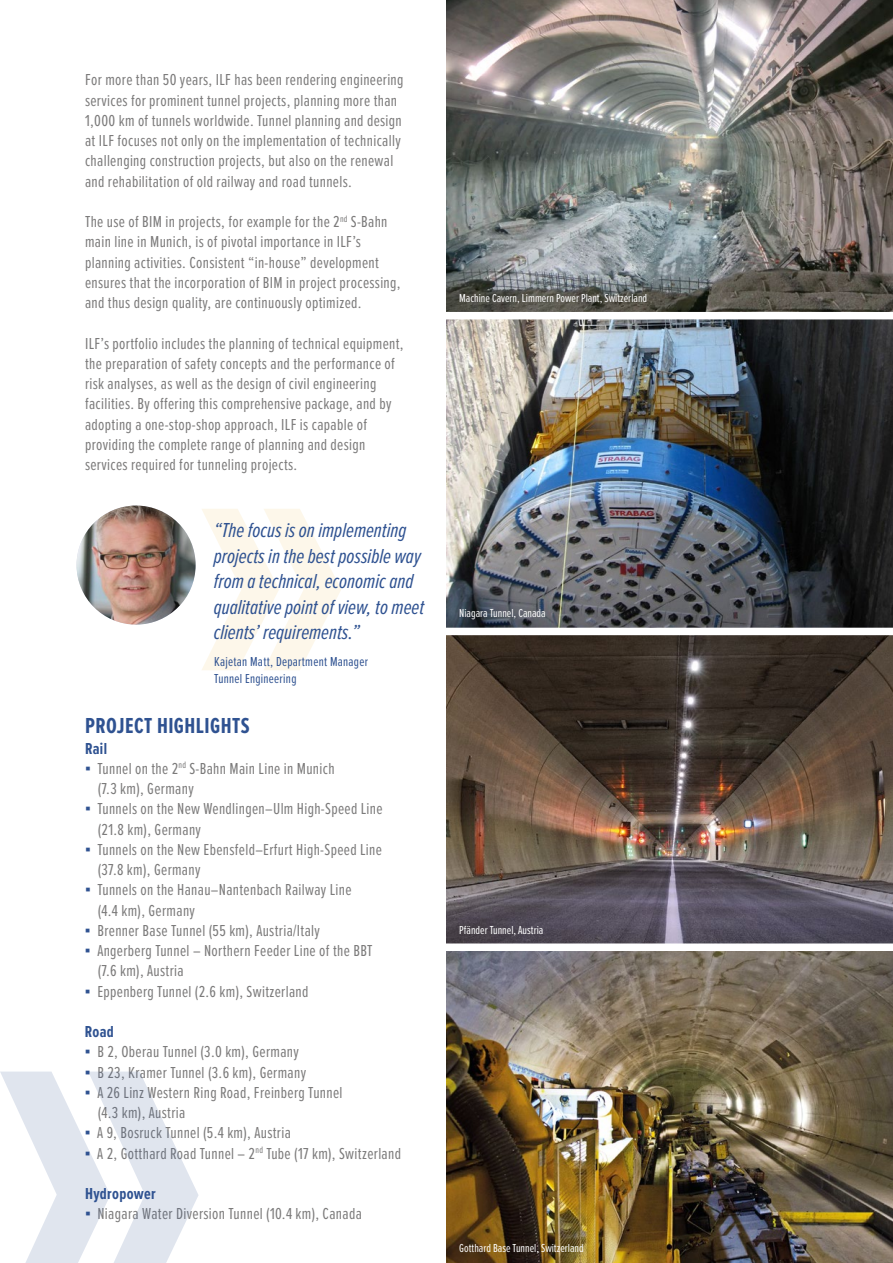
<style>
.page{position:relative;width:893px;height:1263px;background:#fff}
.page>*{position:absolute;margin:0;border:0;box-sizing:border-box;transform-origin:0 0}
.t1{font:700 22.5px "Proxima Nova Ex Cn";letter-spacing:.02em;color:#2f5291}
.t2{font:italic 21px/25.5px "Proxima Nova Ex Cn";color:#2f5291}
.t3{font:16.5px/20.2px "Proxima Nova Ex Cn";letter-spacing:.02em;color:#7c7b7b}
.t4{font:700 16.5px "Proxima Nova Ex Cn";letter-spacing:.02em;color:#2f5291}
.t5{font:13.5px/16.5px "Proxima Nova Ex Cn";letter-spacing:.02em;color:#2f5291}
.t6{font:12px "Proxima Nova Ex Cn";color:#fff}
.s1{font-family:"Arial Narrow";color:#2f5291}
</style>
<div class="page">
<img style="left:446px;top:951px;width:447px;height:312px">
<img style="left:446px;top:319px;width:447px;height:309px">
<img style="left:446px;top:635px;width:447px;height:308px">
<img style="left:446px;top:0;width:447px;height:312px">
<svg style="left:0;top:1071px;width:199px;height:192px"></svg>
<svg style="left:202px;top:509px;width:139px;height:161px"></svg>
<img style="left:77px;top:505px;width:119px;height:120px;border-radius:60px">
<p class="t3" style="left:85px;top:69px;width:320px">For more than 50 years, ILF has been rendering engineering services for prominent tunnel projects, planning more than 1,000 km of tunnels worldwide. Tunnel planning and design at ILF focuses not only on the implementation of technically challenging construction projects, but also on the renewal and rehabilitation of old railway and road tunnels.</p>
<p class="t3" style="left:85px;top:211px;width:317px">The use of BIM in projects, for example for the 2<sup>nd</sup> S-Bahn main line in Munich, is of pivotal importance in ILF’s planning activities. Consistent “in-house” development ensures that the incorporation of BIM in project processing, and thus design quality, are continuously optimized.</p>
<p class="t3" style="left:85px;top:332px;width:320px">ILF’s portfolio includes the planning of technical equipment, the preparation of safety concepts and the performance of risk analyses, as well as the design of civil engineering facilities. By offering this comprehensive package, and by adopting a one-stop-shop approach, ILF is capable of providing the complete range of planning and design services required for tunneling projects.</p>
<p class="t2" style="left:214px;top:517px;width:212px">“The focus is on implementing projects in the best possible way from a technical, economic and qualitative point of view, to meet clients’ requirements.”</p>
<p class="t5" style="left:214px;top:653px;width:155px">Kajetan Matt, Department Manager<br>Tunnel Engineering</p>
<h1 class="t1" style="left:85px;top:709px;width:166px">PROJECT HIGHLIGHTS</h1>
<p class="t4" style="left:85px;top:736px;width:23px">Rail</p>
<p class="t3" style="left:98px;top:758px;width:238px;text-indent:-13px"><span class="s1">▪</span> Tunnel on the 2<sup>nd</sup> S-Bahn Main Line in Munich (7.3 km), Germany</p>
<p class="t3" style="left:98px;top:798px;width:286px;text-indent:-13px"><span class="s1">▪</span> Tunnels on the New Wendlingen–Ulm High-Speed Line (21.8 km), Germany</p>
<p class="t3" style="left:98px;top:839px;width:286px;text-indent:-13px"><span class="s1">▪</span> Tunnels on the New Ebensfeld–Erfurt High-Speed Line (37.8 km), Germany</p>
<p class="t3" style="left:98px;top:879px;width:255px;text-indent:-13px"><span class="s1">▪</span> Tunnels on the Hanau–Nantenbach Railway Line (4.4 km), Germany</p>
<p class="t3" style="left:85px;top:920px;width:236px"><span class="s1">▪</span> Brenner Base Tunnel (55 km), Austria/Italy</p>
<p class="t3" style="left:98px;top:940px;width:276px;text-indent:-13px"><span class="s1">▪</span> Angerberg Tunnel – Northern Feeder Line of the BBT (7.6 km), Austria</p>
<p class="t3" style="left:85px;top:980px;width:225px"><span class="s1">▪</span> Eppenberg Tunnel (2.6 km), Switzerland</p>
<p class="t4" style="left:85px;top:1020px;width:30px">Road</p>
<p class="t3" style="left:85px;top:1041px;width:215px"><span class="s1">▪</span> B 2, Oberau Tunnel (3.0 km), Germany</p>
<p class="t3" style="left:85px;top:1061px;width:223px"><span class="s1">▪</span> B 23, Kramer Tunnel (3.6 km), Germany</p>
<p class="t3" style="left:98px;top:1082px;width:246px;text-indent:-13px"><span class="s1">▪</span> A 26 Linz Western Ring Road, Freinberg Tunnel (4.3 km), Austria</p>
<p class="t3" style="left:85px;top:1122px;width:208px"><span class="s1">▪</span> A 9, Bosruck Tunnel (5.4 km), Austria</p>
<p class="t3" style="left:85px;top:1142px;width:318px"><span class="s1">▪</span> A 2, Gotthard Road Tunnel – 2<sup>nd</sup> Tube (17 km), Switzerland</p>
<p class="t4" style="left:85px;top:1182px;width:72px">Hydropower</p>
<p class="t3" style="left:85px;top:1203px;width:278px"><span class="s1">▪</span> Niagara Water Diversion Tunnel (10.4 km), Canada</p>
<p class="t6" style="left:459px;top:290px;width:189px">Machine Cavern, Limmern Power Plant, Switzerland</p>
<p class="t6" style="left:459px;top:604px;width:88px">Niagara Tunnel, Canada</p>
<p class="t6" style="left:459px;top:921px;width:86px">Pfänder Tunnel, Austria</p>
<p class="t6" style="left:459px;top:1239px;width:126px">Gotthard Base Tunnel, Switzerland</p>
</div>
